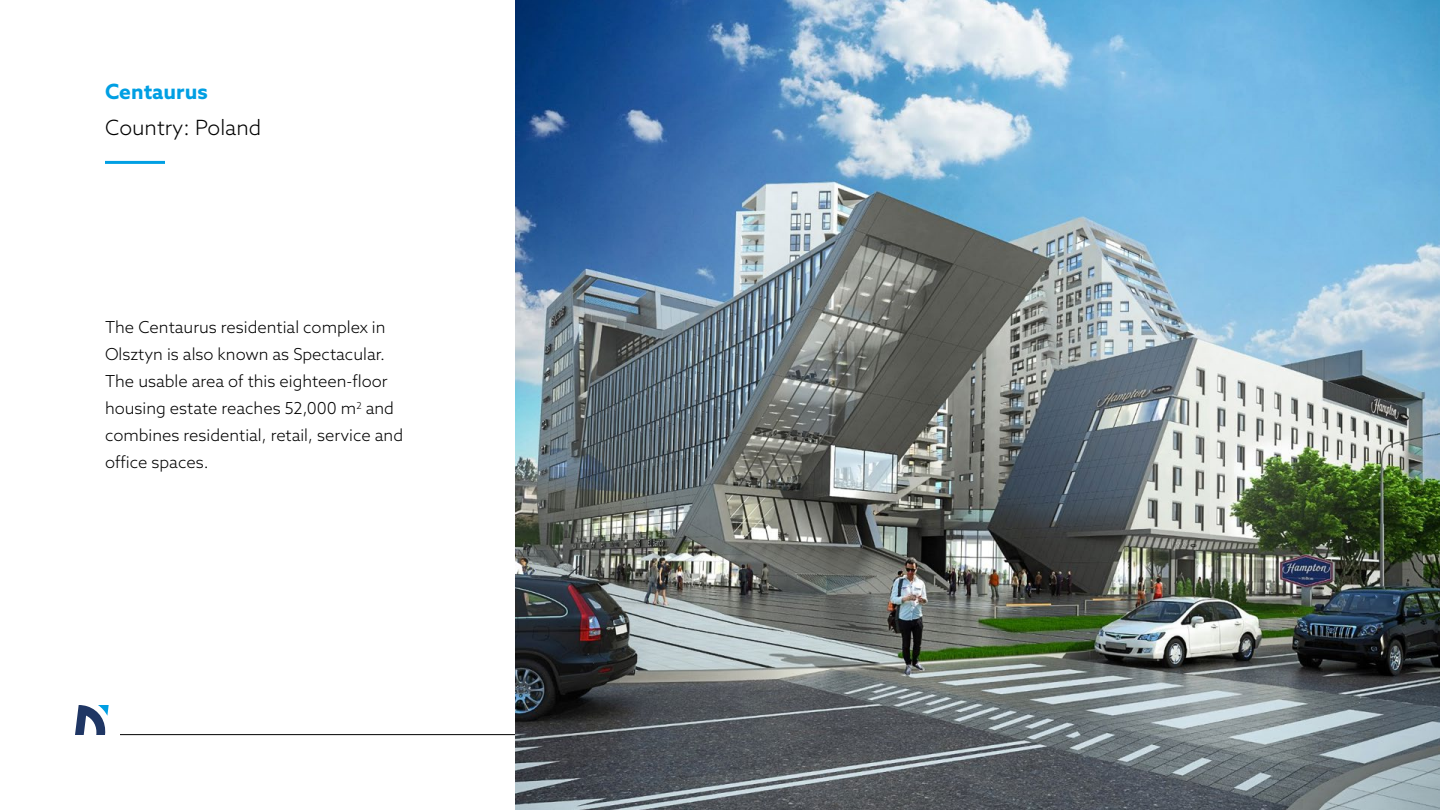
<style>
.page{position:relative;width:1440px;height:810px;background:#fff}
.page>*{position:absolute;margin:0;border:0;box-sizing:border-box;transform-origin:0 0}
.t1{font:300 21px "Azo Sans";color:#000}
.t2{font:700 21px "Azo Sans";color:#009fe3}
.t3{font:300 16.5px/27px "Azo Sans";color:#000}
</style>
<div class="page">
<img style="left:515px;top:0;width:925px;height:810px">
<svg style="left:75px;top:705px;width:34px;height:30px"></svg>
<hr style="left:120px;top:734px;width:395px;height:1px;background:#000">
<hr style="left:105px;top:161px;width:60px;height:3px;background:#009fe3">
<p class="t2" style="left:105px;top:78px;width:104px">Centaurus</p>
<p class="t1" style="left:105px;top:114px;width:158px">Country: Poland</p>
<p class="t3" style="left:105px;top:313px;width:300px">The Centaurus residential complex in Olsztyn is also known as Spectacular.<br>The usable area of this eighteen-floor housing estate reaches 52,000 m<sup>2</sup> and combines residential, retail, service and office spaces.</p>
</div>
